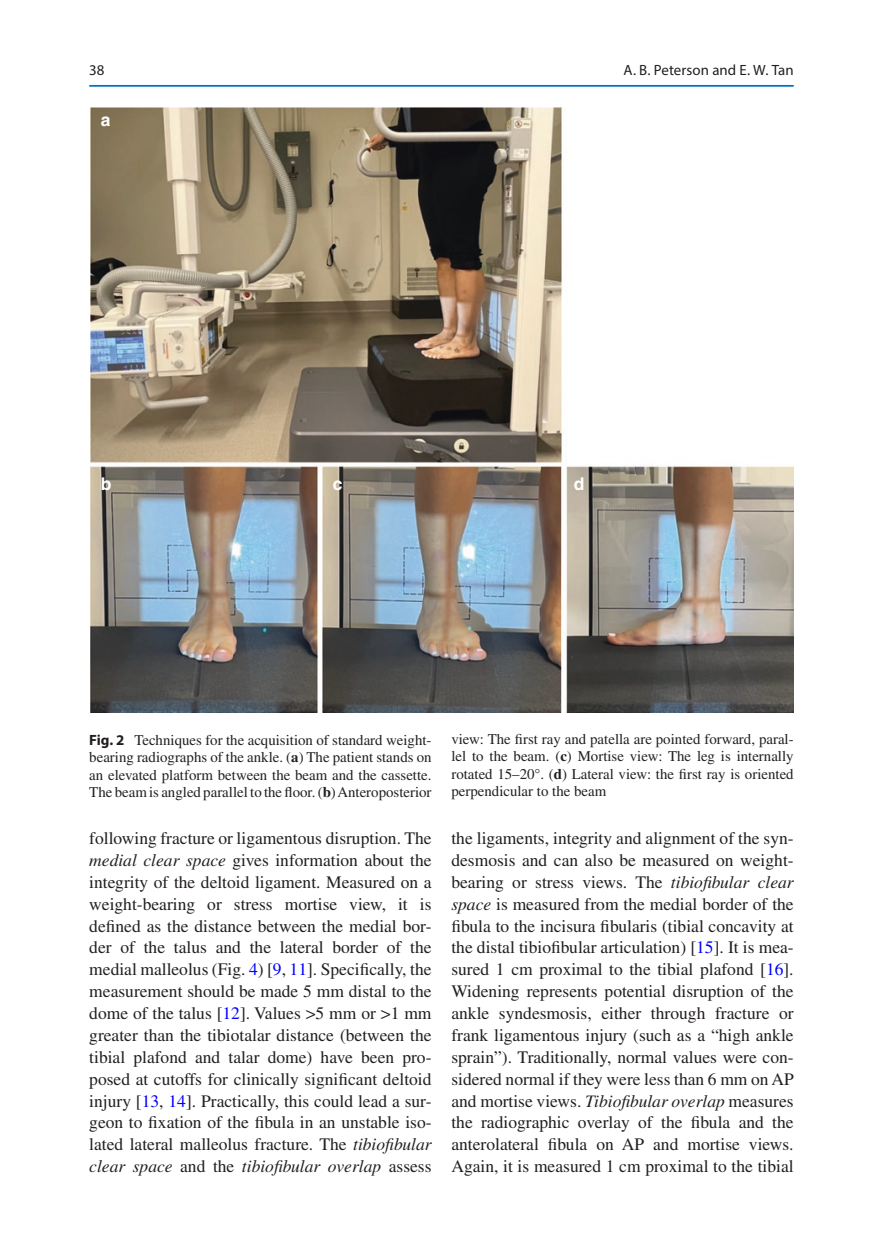
<style>
.page{position:relative;width:883px;height:1260px;background:#fff}
.page>*{position:absolute;margin:0;border:0;box-sizing:border-box;transform-origin:0 0}
.Text_flush{font:17.5px/21.9px "Times LT Std";color:#231f20;text-align:justify}
.t1{font:17.5px "Helvetica Bold 2";color:#fff}
.t2{font:14.88px/17.5px "Times LT Std";color:#231f20;text-align:justify}
.t3{font:14.88px "Myriad Pro";letter-spacing:.005em;color:#231f20}
.s1{font-family:"Myriad Pro";font-weight:700}
.s2{font-weight:700}
.s3{font-style:italic}
.s4{color:#00f}
</style>
<div class="page">
<img style="left:91px;top:107px;width:702px;height:605px">
<hr style="left:89px;top:85px;width:705px;height:2px;background:#0073bc">
<p class="t3" style="left:89px;top:61px;width:17px">38</p>
<p class="t1" style="left:101px;top:109px;width:11px">a</p>
<p class="t3" style="left:624px;top:61px;width:172px">A. B. Peterson and E. W. Tan</p>
<p class="t1" style="left:101px;top:473px;width:12px">b</p>
<p class="t1" style="left:333px;top:473px;width:11px">c</p>
<p class="t1" style="left:574px;top:473px;width:12px">d</p>
<p class="t2" style="left:89px;top:731px;width:344px"><span class="s1">Fig. 2</span> Techniques for the acquisition of standard weight&shy;bearing radiographs of the ankle. (<span class="s2">a</span>) The patient stands on an elevated platform between the beam and the cassette.<br>The beam is angled parallel to the floor. (<span class="s2">b</span>) Anteroposterior</p>
<p class="t2" style="left:451px;top:730px;width:344px">view: The first ray and patella are pointed forward, paral&shy;lel to the beam. (<span class="s2">c</span>) Mortise view: The leg is internally rotated 15–20°. (<span class="s2">d</span>) Lateral view: the first ray is oriented perpendicular to the beam</p>
<p class="Text_flush" style="left:89px;top:827px;width:344px">following fracture or ligamentous disruption. The <span class="s3">medial clear space</span> gives information about the integrity of the deltoid ligament. Measured on a weight-bearing or stress mortise view, it is defined as the distance between the medial bor&shy;der of the talus and the lateral border of the medial malleolus (Fig. <span class="s4">4</span>) [<span class="s4">9</span>, <span class="s4">11</span>]. Specifically, the measurement should be made 5 mm distal to the dome of the talus [<span class="s4">12</span>]. Values &gt;5 mm or &gt;1 mm greater than the tibiotalar distance (between the tibial plafond and talar dome) have been pro&shy;posed at cutoffs for clinically significant deltoid injury [<span class="s4">13</span>, <span class="s4">14</span>]. Practically, this could lead a sur&shy;geon to fixation of the fibula in an unstable iso&shy;lated lateral malleolus fracture. The <span class="s3">tibiofibular clear space</span> and the <span class="s3">tibiofibular overlap</span> assess</p>
<p class="Text_flush" style="left:451px;top:827px;width:344px">the ligaments, integrity and alignment of the syn&shy;desmosis and can also be measured on weight&shy;bearing or stress views. The <span class="s3">tibiofibular clear space</span> is measured from the medial border of the fibula to the incisura fibularis (tibial concavity at the distal tibiofibular articulation) [<span class="s4">15</span>]. It is mea&shy;sured 1 cm proximal to the tibial plafond [<span class="s4">16</span>].<br>Widening represents potential disruption of the ankle syndesmosis, either through fracture or frank ligamentous injury (such as a “high ankle sprain”). Traditionally, normal values were con&shy;sidered normal if they were less than 6 mm on AP and mortise views. <span class="s3">Tibiofibular overlap</span> measures the radiographic overlay of the fibula and the anterolateral fibula on AP and mortise views.<br>Again, it is measured 1 cm proximal to the tibial</p>
</div>
